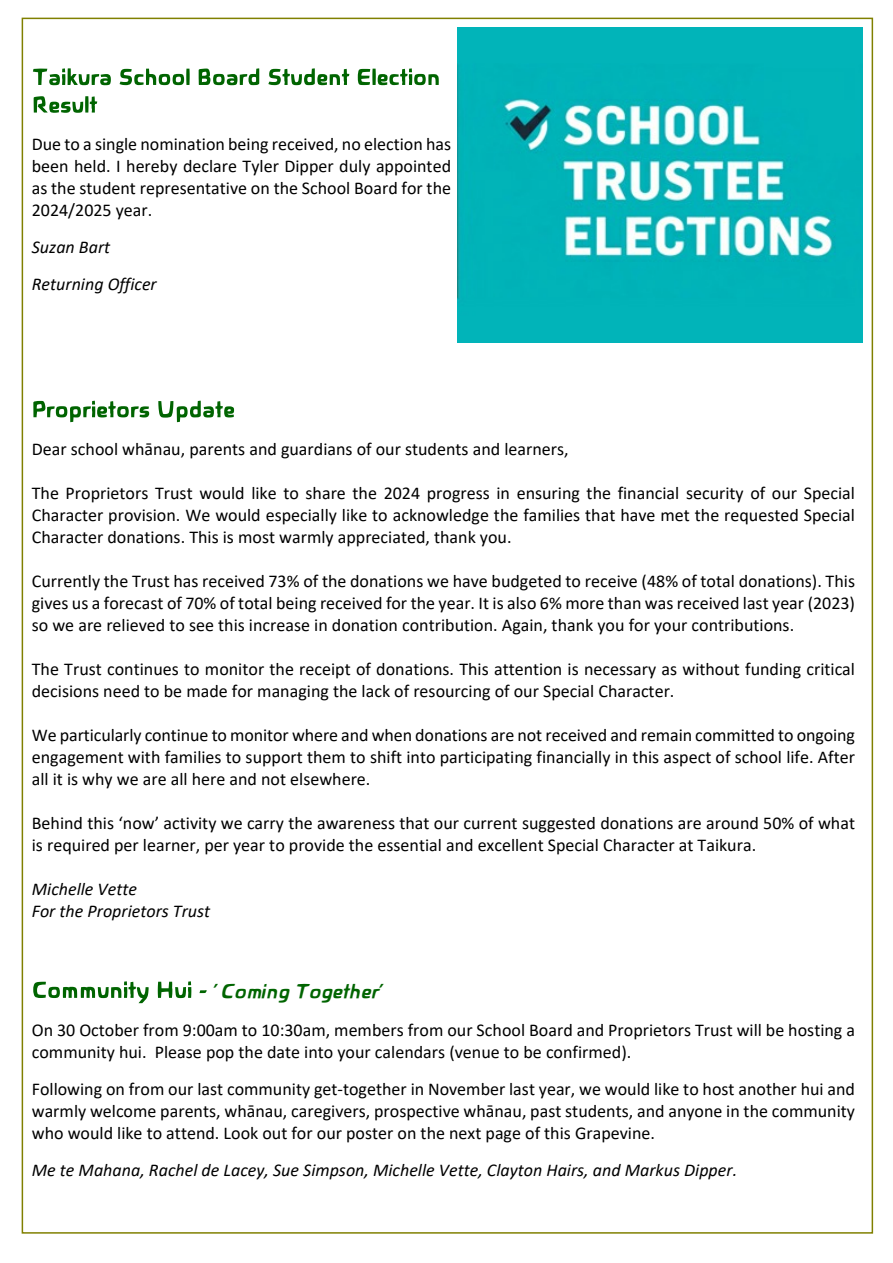
<style>
.page{position:relative;width:893px;height:1263px;background:#fff}
.page>*{position:absolute;margin:0;border:0;box-sizing:border-box;transform-origin:0 0}
.t1{font:italic 700 21px "Novalis";color:#006400}
.t2{font:18px/22px "Calibri";color:#000;text-align:justify}
.t3{font:italic 18px/37px "Calibri";color:#000}
</style>
<div class="page">
<svg style="left:33px;top:68px;width:78px;height:17px"></svg>
<svg style="left:120px;top:69px;width:70px;height:16px"></svg>
<svg style="left:199px;top:68px;width:60px;height:17px"></svg>
<svg style="left:268px;top:68px;width:81px;height:17px"></svg>
<svg style="left:358px;top:68px;width:81px;height:17px"></svg>
<svg style="left:34px;top:96px;width:63px;height:17px"></svg>
<svg style="left:33px;top:401px;width:116px;height:21px"></svg>
<svg style="left:158px;top:401px;width:76px;height:21px"></svg>
<svg style="left:33px;top:981px;width:116px;height:22px"></svg>
<svg style="left:158px;top:981px;width:33px;height:17px"></svg>
<svg style="left:199px;top:990px;width:8px;height:3px"></svg>
<img style="left:458px;top:28px;width:405px;height:315px">
<p class="t2" style="left:32px;top:135px;width:421px">Due to a single nomination being received, no election has been held. I hereby declare Tyler Dipper duly appointed as the student representative on the School Board for the 2024/2025 year.</p>
<p class="t3" style="left:32px;top:230px;width:126px">Suzan Bart<br>Returning Officer</p>
<p class="t2" style="left:32px;top:439px;width:538px">Dear school whānau, parents and guardians of our students and learners,</p>
<p class="t2" style="left:32px;top:483px;width:825px">The Proprietors Trust would like to share the 2024 progress in ensuring the financial security of our Special Character provision. We would especially like to acknowledge the families that have met the requested Special Character donations. This is most warmly appreciated, thank you.</p>
<p class="t2" style="left:32px;top:571px;width:825px">Currently the Trust has received 73% of the donations we have budgeted to receive (48% of total donations). This gives us a forecast of 70% of total being received for the year. It is also 6% more than was received last year (2023) so we are relieved to see this increase in donation contribution. Again, thank you for your contributions.</p>
<p class="t2" style="left:32px;top:659px;width:825px">The Trust continues to monitor the receipt of donations. This attention is necessary as without funding critical decisions need to be made for managing the lack of resourcing of our Special Character.</p>
<p class="t2" style="left:32px;top:725px;width:825px">We particularly continue to monitor where and when donations are not received and remain committed to ongoing engagement with families to support them to shift into participating financially in this aspect of school life. After all it is why we are all here and not elsewhere.</p>
<p class="t2" style="left:32px;top:813px;width:825px">Behind this ‘now’ activity we carry the awareness that our current suggested donations are around 50% of what is required per learner, per year to provide the essential and excellent Special Character at Taikura.</p>
<p class="t3" style="left:32px;top:879px;width:180px;line-height:22px">Michelle Vette<br>For the Proprietors Trust</p>
<p class="t1" style="left:214px;top:979px;width:175px">'Coming Together'</p>
<p class="t2" style="left:32px;top:1020px;width:825px">On 30 October from 9:00am to 10:30am, members from our School Board and Proprietors Trust will be hosting a community hui. Please pop the date into your calendars (venue to be confirmed).</p>
<p class="t2" style="left:32px;top:1079px;width:825px">Following on from our last community get-together in November last year, we would like to host another hui and warmly welcome parents, whānau, caregivers, prospective whānau, past students, and anyone in the community who would like to attend. Look out for our poster on the next page of this Grapevine.</p>
<p class="t3" style="left:32px;top:1152px;width:707px">Me te Mahana, Rachel de Lacey, Sue Simpson, Michelle Vette, Clayton Hairs, and Markus Dipper.</p>
</div>
